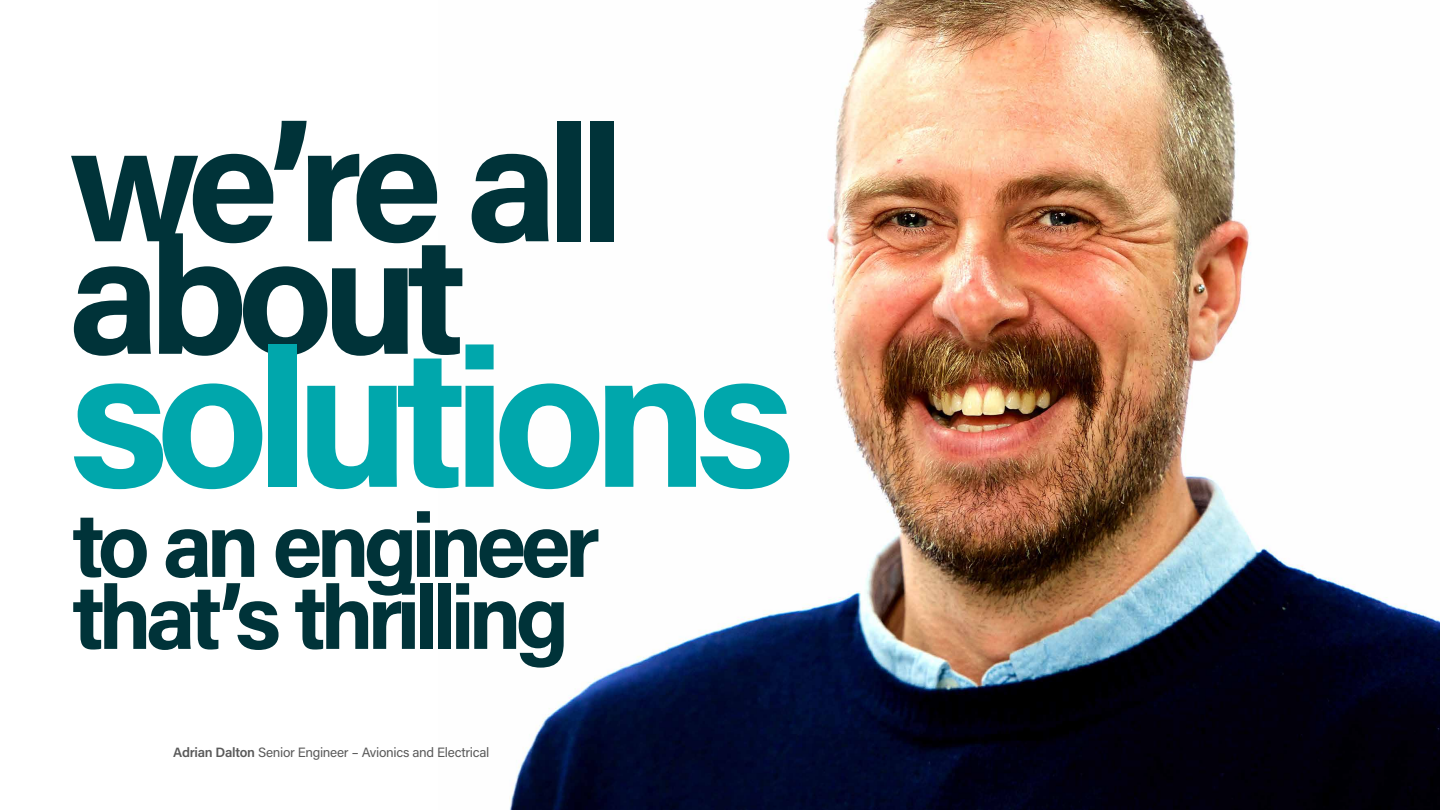
<style>
.page{position:relative;width:1440px;height:810px;background:#fff}
.page>*{position:absolute;margin:0;border:0;box-sizing:border-box;transform-origin:0 0}
.t1{font:700 195px "Acumin Pro";letter-spacing:-.07em;color:#00a7ac}
.t2{font:700 165px "Acumin Pro";letter-spacing:-.07em;color:#003339}
.t3{font:700 90px/72px "Acumin Pro";letter-spacing:-.07em;color:#003339}
.t4{font:13.5px "Acumin Pro";letter-spacing:-.025em;color:#5a5a5a}
.s1{font-weight:600}
</style>
<div class="page">
<img style="left:509px;top:0;width:931px;height:810px">
<h2 class="t2" style="left:68px;top:68px;width:558px">we’re all</h2>
<h2 class="t2" style="left:68px;top:180px;width:400px">about</h2>
<h1 class="t1" style="left:68px;top:281px;width:728px">solutions</h1>
<h3 class="t3" style="left:72px;top:505px;width:530px">to an engineer that’s thrilling</h3>
<p class="t4" style="left:173px;top:743px;width:318px"><span class="s1">Adrian Dalton</span> Senior Engineer – Avionics and Electrical</p>
</div>
